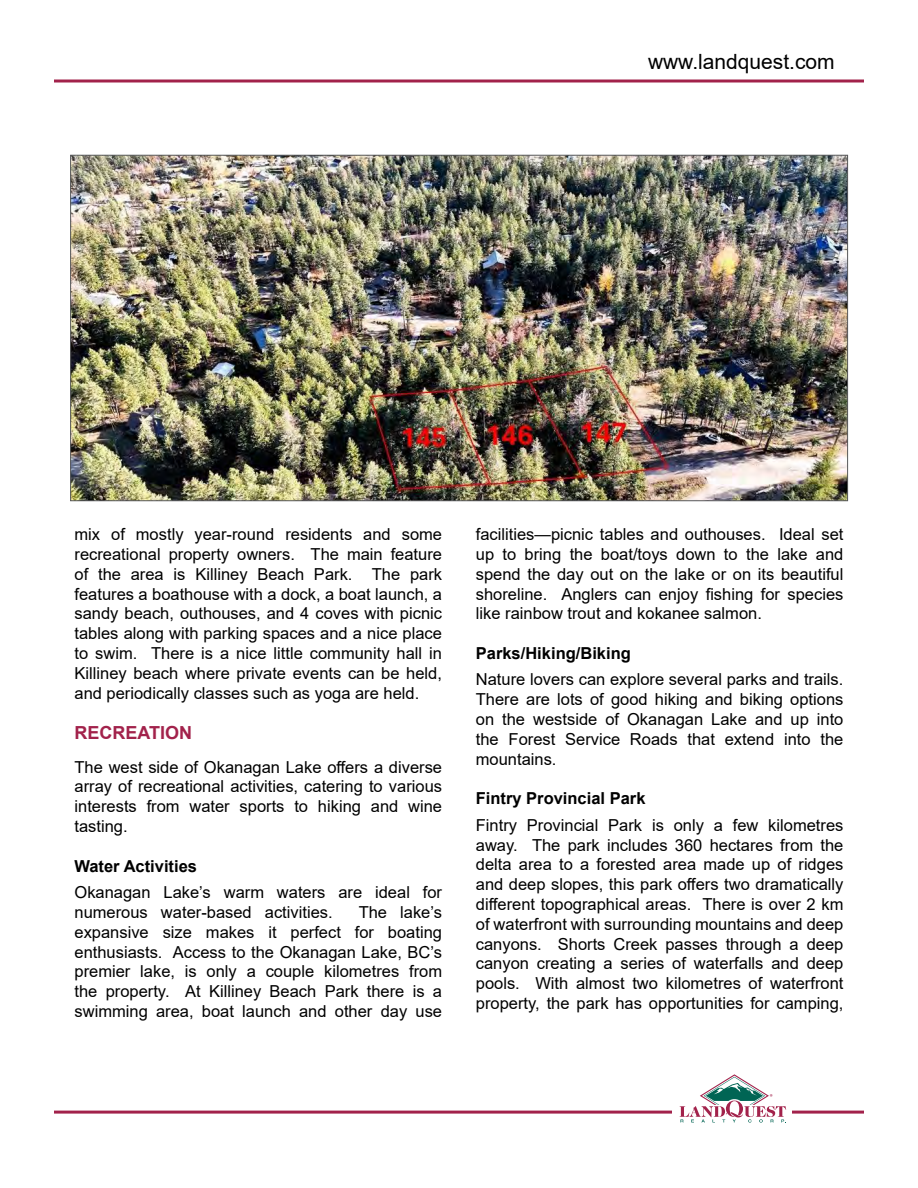
<style>
.page{position:relative;width:918px;height:1188px;background:#fff}
.page>*{position:absolute;margin:0;border:0;box-sizing:border-box;transform-origin:0 0}
.t1{font:21px "Arial";color:#000}
.t2{font:700 18px "Arial";color:#a2224b}
.t3{font:16.5px/19.8px "Arial";color:#000;text-align:justify}
.t4{font:700 16.5px "Arial";color:#000}
.t5{font:7.05px "Myriad Pro";color:#a3214b}
</style>
<div class="page">
<hr style="left:54px;top:1111px;width:810px;height:3px;background:#a2224b">
<div style="left:672px;top:1074px;width:120px;height:60px;background:#fff"></div>
<svg style="left:680px;top:1074px;width:107px;height:49px"></svg>
<hr style="left:54px;top:80px;width:810px;height:2px;background:#a2224b">
<img style="left:72px;top:157px;width:774px;height:342px">
<p class="t1" style="left:648px;top:47px;width:188px">www.landquest.com</p>
<p class="t3" style="left:75px;top:524px;width:369px">mix of mostly year-round residents and some recreational property owners. The main feature of the area is Killiney Beach Park. The park features a boathouse with a dock, a boat launch, a sandy beach, outhouses, and 4 coves with picnic tables along with parking spaces and a nice place to swim. There is a nice little community hall in Killiney beach where private events can be held, and periodically classes such as yoga are held.</p>
<p class="t2" style="left:75px;top:720px;width:119px">RECREATION</p>
<p class="t3" style="left:75px;top:757px;width:369px">The west side of Okanagan Lake offers a diverse array of recreational activities, catering to various interests from water sports to hiking and wine tasting.</p>
<p class="t4" style="left:75px;top:854px;width:124px">Water Activities</p>
<p class="t3" style="left:75px;top:882px;width:369px">Okanagan Lake’s warm waters are ideal for numerous water-based activities.</p>
<p class="t3" style="left:75px;top:902px;width:369px;text-indent:284px">The lake’s expansive size makes it perfect for boating enthusiasts. Access to the Okanagan Lake, BC’s premier lake, is only a couple kilometres from the property. At Killiney Beach Park there is a swimming area, boat launch and other day use</p>
<p class="t3" style="left:476px;top:524px;width:369px">facilities—picnic tables and outhouses. Ideal set up to bring the boat/toys down to the lake and spend the day out on the lake or on its beautiful shoreline. Anglers can enjoy fishing for species like rainbow trout and kokanee salmon.</p>
<p class="t4" style="left:476px;top:642px;width:156px">Parks/Hiking/Biking</p>
<p class="t3" style="left:476px;top:670px;width:369px">Nature lovers can explore several parks and trails.<br>There are lots of good hiking and biking options on the westside of Okanagan Lake and up into the Forest Service Roads that extend into the mountains.</p>
<p class="t4" style="left:476px;top:787px;width:171px">Fintry Provincial Park</p>
<p class="t3" style="left:476px;top:815px;width:369px">Fintry Provincial Park is only a few kilometres away. The park includes 360 hectares from the delta area to a forested area made up of ridges and deep slopes, this park offers two dramatically different topographical areas. There is over 2 km of waterfront with surrounding mountains and deep canyons. Shorts Creek passes through a deep canyon creating a series of waterfalls and deep pools. With almost two kilometres of waterfront property, the park has opportunities for camping,</p>
<p class="t5" style="left:770px;top:1093px;width:4px">®</p>
</div>
